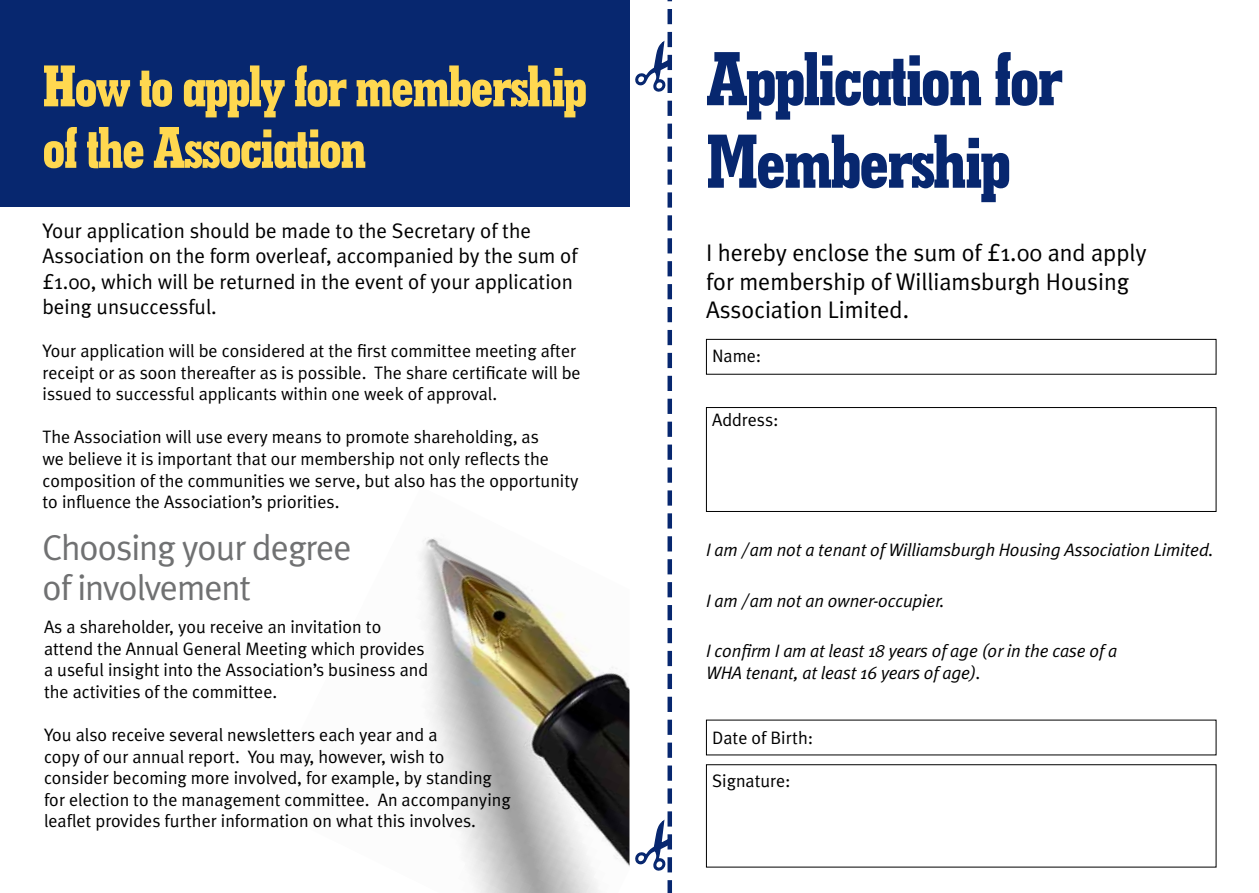
<style>
.page{position:relative;width:1259px;height:893px;background:#fff}
.page>*{position:absolute;margin:0;border:0;box-sizing:border-box;transform-origin:0 0}
.t1{font:78px/82.5px "Geometric Slab 703 BT Xtra Bold Cond";letter-spacing:-.03em;color:#07276f}
.t2{font:60px/61.5px "Geometric Slab 703 BT Xtra Bold Cond";letter-spacing:-.03em;color:#ffd850}
.t3{font:36px/40.5px "Meta Plus Normal";letter-spacing:-.03em;color:#707172}
.t4{font:24px/28.8px "Meta Plus Normal";color:#000}
.t5{font:21px/25.2px "Meta Plus Normal";color:#000}
.t6{font:18px/21.6px "Meta Plus Normal";color:#000}
.t7{font:italic 18px/21.6px "Meta Plus Normal";letter-spacing:-.01em;color:#000}
</style>
<div class="page">
<div style="left:0;top:0;width:629px;height:207px;background:#07276f"></div>
<svg style="left:635px;top:0;width:37px;height:893px"></svg>
<div style="left:706px;top:339px;width:510px;height:36px;border:1px solid #000"></div>
<img style="left:420px;top:538px;width:209px;height:355px">
<div style="left:706px;top:407px;width:510px;height:105px;border:1px solid #000"></div>
<h2 class="t2" style="left:43px;top:53px;width:546px">How to apply for membership of the Association</h2>
<p class="t5" style="left:43px;top:218px;width:536px">Your application should be made to the Secretary of the Association on the form overleaf, accompanied by the sum of £1.00, which will be returned in the event of your application being unsuccessful.</p>
<p class="t6" style="left:43px;top:340px;width:539px">Your application will be considered at the first committee meeting after receipt or as soon thereafter as is possible. The share certificate will be issued to successful applicants within one week of approval.</p>
<p class="t6" style="left:43px;top:426px;width:537px">The Association will use every means to promote shareholding, as<br>we believe it is important that our membership not only reflects the composition of the communities we serve, but also has the opportunity to influence the Association’s priorities.</p>
<h3 class="t3" style="left:43px;top:526px;width:310px">Choosing your degree of involvement</h3>
<p class="t6" style="left:44px;top:616px;width:385px">As a shareholder, you receive an invitation to attend the Annual General Meeting which provides a useful insight into the Association’s business and the activities of the committee.</p>
<p class="t6" style="left:44px;top:724px;width:468px">You also receive several newsletters each year and a<br>copy of our annual report. You may, however, wish to consider becoming more involved, for example, by standing for election to the management committee. An accompanying leaflet provides further information on what this involves.</p>
<h1 class="t1" style="left:706px;top:35px;width:358px">Application for<br>Membership</h1>
<h3 class="t4" style="left:706px;top:238px;width:442px">I hereby enclose the sum of £1.00 and apply for membership of Williamsburgh Housing<br>Association Limited.</h3>
<p class="t6" style="left:712px;top:344px;width:51px">Name:</p>
<p class="t6" style="left:712px;top:409px;width:68px">Address:</p>
<p class="t7" style="left:706px;top:539px;width:509px">I am / am not a tenant of Williamsburgh Housing Association Limited.</p>
<p class="t7" style="left:706px;top:589px;width:240px">I am / am not an owner-occupier.</p>
<p class="t7" style="left:706px;top:640px;width:413px">I confirm I am at least 18 years of age (or in the case of a<br>WHA tenant, at least 16 years of age).</p>
<p class="t6" style="left:712px;top:726px;width:103px">Date of Birth:</p>
<p class="t6" style="left:712px;top:770px;width:80px">Signature:</p>
</div>
